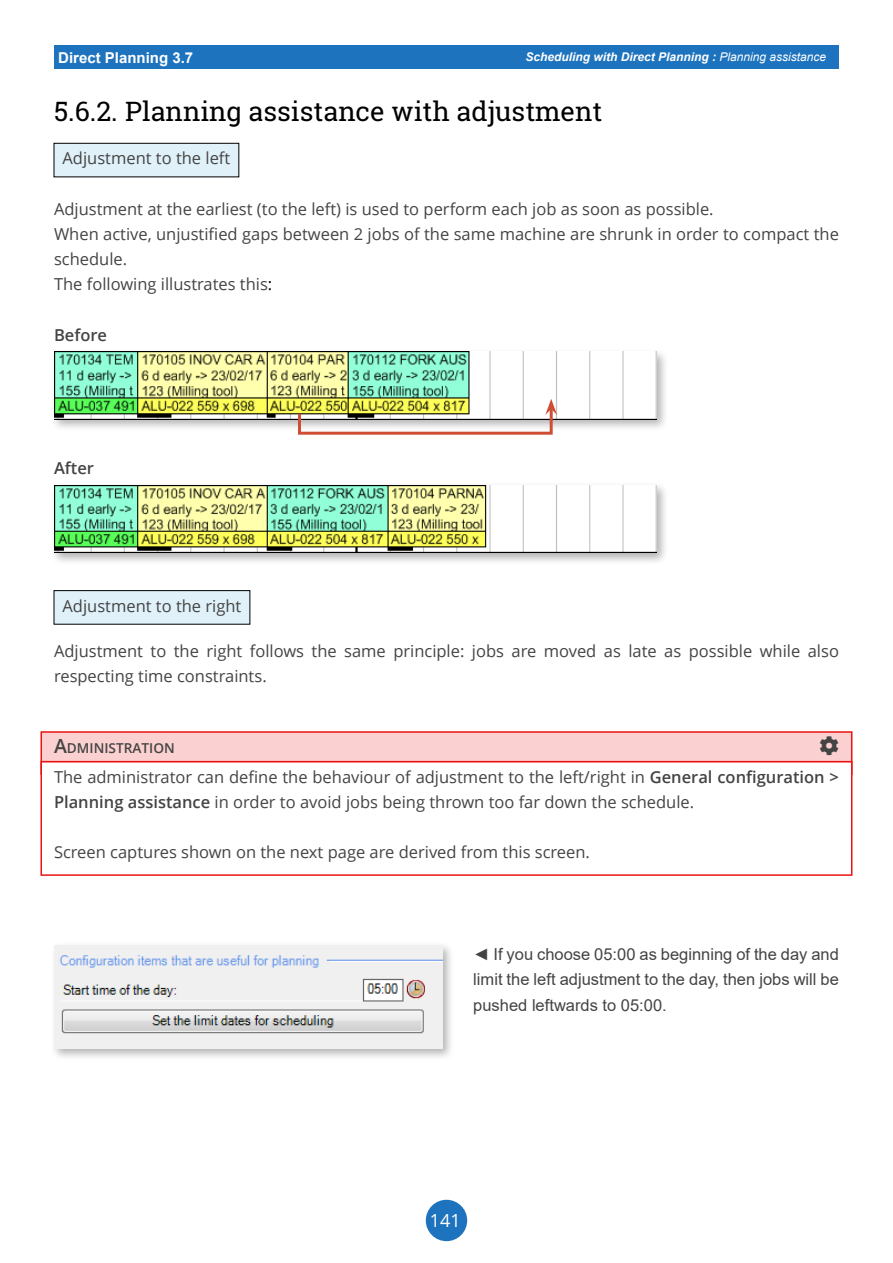
<style>
.page{position:relative;width:893px;height:1263px;background:#fff}
.page>*{position:absolute;margin:0;border:0;box-sizing:border-box;transform-origin:0 0}
.t1{font:27px "Roboto Slab";color:#000}
.t2{font:18px "Open Sans";color:#fff}
.t3{font:16.5px/25.2px "Open Sans";color:#444}
.t4{font:16.5px/25.2px "Arial";color:#444;text-align:justify}
.t5{font:600 16.5px "Open Sans";color:#444}
.t6{font:700 15px "Arial";color:#fff}
.t7{font:600 13.65px "Open Sans";color:#444}
.t8{font:italic 700 12px "Arial";color:#fff}
.s1{font-weight:400}
.s2{color:#000}
.s3{font-size:19.5px}
.s4{font-weight:600}
</style>
<div class="page">
<div style="left:426px;top:1200px;width:41px;height:41px;background:#1e73be;border-radius:50%"></div>
<div style="left:54px;top:45px;width:785px;height:24px;background:#1e73be"></div>
<div style="left:54px;top:143px;width:185px;height:34px;background:#e0f1fa"></div>
<div style="left:54px;top:143px;width:185px;height:34px;border:1px solid #000"></div>
<div style="left:54px;top:591px;width:196px;height:33px;background:#e0f1fa"></div>
<div style="left:54px;top:590px;width:196px;height:34px;border:1px solid #000"></div>
<div style="left:41px;top:732px;width:811px;height:30px;background:#fbd0d0"></div>
<div style="left:40px;top:731px;width:812px;height:45px;border:2px solid #eb1212"></div>
<div style="left:40px;top:761px;width:812px;height:115px;border:2px solid #eb1212"></div>
<div style="left:51px;top:348px;width:618px;height:84px;background:#000;opacity:.3"></div>
<img style="left:54px;top:352px;width:602px;height:67px">
<svg style="left:296px;top:399px;width:261px;height:36px"></svg>
<div style="left:50px;top:481px;width:619px;height:84px;background:#000;opacity:.3"></div>
<img style="left:54px;top:485px;width:602px;height:68px">
<div style="left:50px;top:941px;width:405px;height:120px;background:#000;opacity:.3"></div>
<img style="left:54px;top:945px;width:388px;height:103px">
<p class="t6" style="left:58px;top:47px;width:137px">Direct Planning 3.7</p>
<p class="t8" style="left:525px;top:49px;width:302px">Scheduling with Direct Planning : <span class="s1">Planning assistance</span></p>
<h1 class="t1" style="left:54px;top:93px;width:550px">5.6.2. Planning assistance with adjustment</h1>
<p class="t3" style="left:63px;top:145px;width:169px">Adjustment to the left</p>
<p class="t3" style="left:54px;top:196px;width:786px">Adjustment at the earliest (to the left) is used to perform each job as soon as possible.<br>When active, unjustified gaps between 2 jobs of the same machine are shrunk in order to compact the schedule.<br>The following illustrates this<span class="s2">:</span></p>
<p class="t5" style="left:54px;top:323px;width:55px">Before</p>
<p class="t5" style="left:54px;top:457px;width:41px">After</p>
<p class="t3" style="left:63px;top:593px;width:180px">Adjustment to the right</p>
<p class="t3" style="left:54px;top:638px;width:786px">Adjustment to the right follows the same principle: jobs are moved as late as possible while also respecting time constraints.</p>
<p class="t7" style="left:54px;top:739px;width:122px"><span class="s3">A</span>DMINISTRATION</p>
<p class="t3" style="left:54px;top:764px;width:786px">The administrator can define the behaviour of adjustment to the left/right in <span class="s4">General configuration &gt;<br>Planning assistance</span> in order to avoid jobs being thrown too far down the schedule.</p>
<p class="t3" style="left:54px;top:839px;width:537px">Screen captures shown on the next page are derived from this screen.</p>
<p class="t4" style="left:473px;top:942px;width:367px">◄ If you choose 05:00 as beginning of the day and limit the left adjustment to the day, then jobs will be pushed leftwards to 05:00.</p>
<p class="t2" style="left:430px;top:1208px;width:32px">141</p>
</div>
